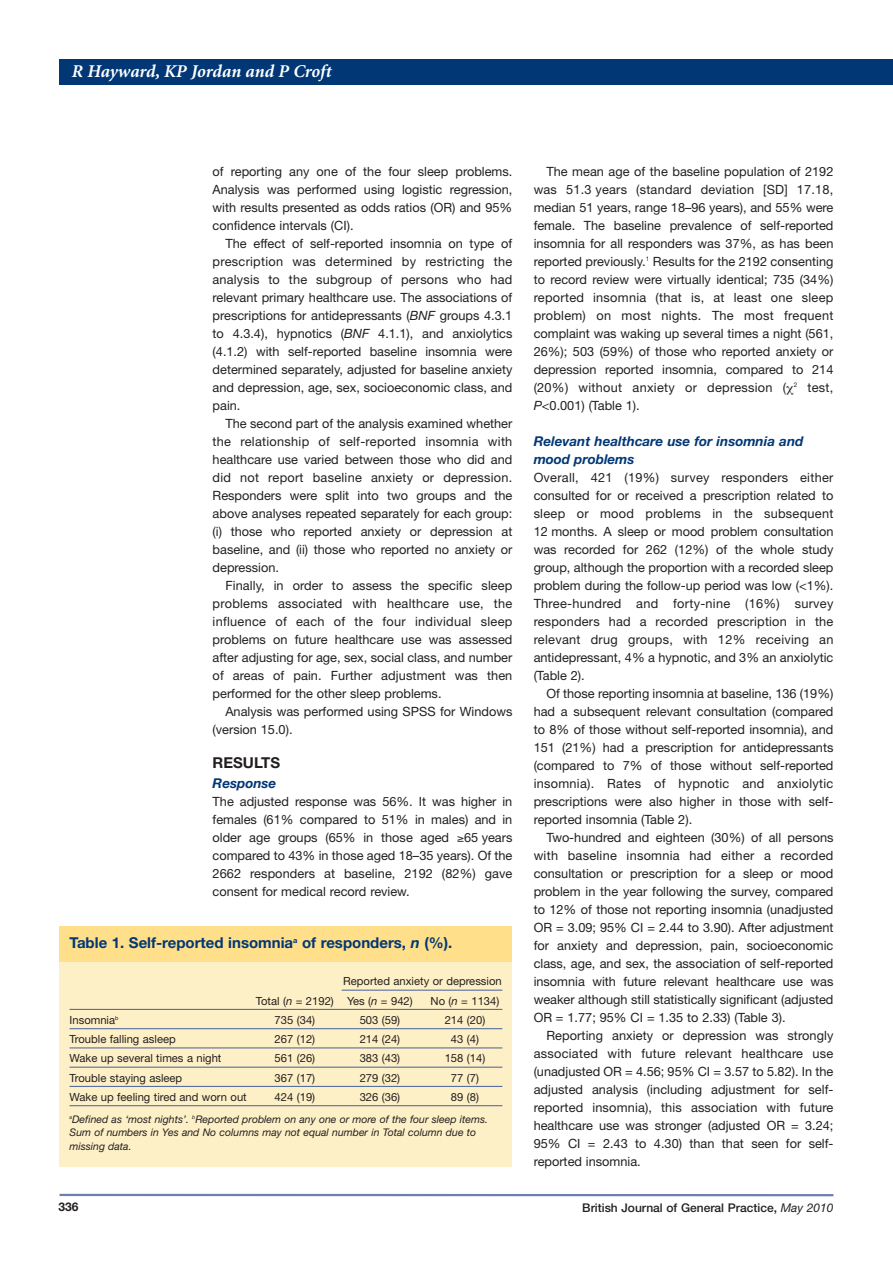
<style>
.page{position:relative;width:893px;height:1263px;background:#fff}
.page>*{position:absolute;margin:0;border:0;box-sizing:border-box;transform-origin:0 0}
.t1{font:italic 700 18px "Minion";color:#fff}
.t2{font:700 15px "Helvetica Neue";color:#013775}
.t3{font:700 15px "Helvetica Neue";color:#231f20}
.t4{font:italic 700 13.5px/18px "Helvetica Neue";color:#013775}
.t5{font:12.75px/18px "Helvetica Neue";color:#231f20;text-align:justify}
.t6{font:500 12px "Helvetica Neue";color:#231f20}
.t7{font:700 12px "Helvetica Neue";color:#231f20}
.t8{font:11.25px/19.2px "Helvetica Neue";color:#231f20}
.t9{font:italic 10.5px/13.5px "Helvetica Neue";color:#231f20}
.s1{font-style:italic}
.s2{font-weight:400;font-style:italic}
</style>
<div class="page">
<div style="left:60px;top:60px;width:833px;height:25px;background:#013775"></div>
<hr style="left:60px;top:1194px;width:773px;height:2px;background:#6e7fad">
<div style="left:60px;top:926px;width:452px;height:241px;background:#fef0c6"></div>
<hr style="left:342px;top:989px;width:160px;height:2px;background:#596ea1">
<hr style="left:70px;top:1009px;width:432px;height:1px;background:#596ea1">
<hr style="left:70px;top:1028px;width:432px;height:1px;background:#596ea1">
<hr style="left:70px;top:1047px;width:432px;height:1px;background:#596ea1">
<hr style="left:70px;top:1066px;width:432px;height:2px;background:#596ea1">
<hr style="left:70px;top:1086px;width:432px;height:1px;background:#596ea1">
<hr style="left:70px;top:1105px;width:432px;height:1px;background:#596ea1">
<div style="left:60px;top:926px;width:452px;height:36px;background:#ffdf89"></div>
<h1 class="t1" style="left:72px;top:64px;width:261px">R Hayward, KP Jordan and P Croft</h1>
<p class="t5" style="left:213px;top:163px;width:301px">of reporting any one of the four sleep problems.<br>Analysis was performed using logistic regression, with results presented as odds ratios (OR) and 95% confidence intervals (CI).</p>
<p class="t5" style="left:213px;top:235px;width:301px;text-indent:13px">The effect of self-reported insomnia on type of prescription was determined by restricting the analysis to the subgroup of persons who had relevant primary healthcare use. The associations of prescriptions for antidepressants (<span class="s1">BNF</span> groups 4.3.1 to 4.3.4), hypnotics (<span class="s1">BNF</span> 4.1.1), and anxiolytics (4.1.2) with self-reported baseline insomnia were determined separately, adjusted for baseline anxiety and depression, age, sex, socioeconomic class, and pain.</p>
<p class="t5" style="left:213px;top:415px;width:301px;text-indent:13px">The second part of the analysis examined whether the relationship of self-reported insomnia with healthcare use varied between those who did and did not report baseline anxiety or depression.<br>Responders were split into two groups and the above analyses repeated separately for each group: (i) those who reported anxiety or depression at baseline, and (ii) those who reported no anxiety or depression.</p>
<p class="t5" style="left:213px;top:577px;width:301px;text-indent:13px">Finally, in order to assess the specific sleep problems associated with healthcare use, the influence of each of the four individual sleep problems on future healthcare use was assessed after adjusting for age, sex, social class, and number of areas of pain. Further adjustment was then performed for the other sleep problems.</p>
<p class="t5" style="left:213px;top:703px;width:301px;text-indent:13px">Analysis was performed using SPSS for Windows (version 15.0).</p>
<p class="t3" style="left:213px;top:757px;width:69px">RESULTS</p>
<p class="t4" style="left:213px;top:775px;width:65px">Response</p>
<p class="t5" style="left:213px;top:793px;width:301px">The adjusted response was 56%. It was higher in females (61% compared to 51% in males) and in older age groups (65% in those aged ≥65 years compared to 43% in those aged 18–35 years). Of the 2662 responders at baseline, 2192 (82%) gave consent for medical record review.</p>
<p class="t2" style="left:70px;top:937px;width:384px">Table 1. Self-reported insomnia<sup>a</sup> of responders, <span class="s1">n</span> (%).</p>
<p class="t8" style="left:256px;top:973px;width:247px;text-indent:87px">Reported anxiety or depression<br>Total (<span class="s1">n</span> = 2192) Yes (<span class="s1">n</span> = 942)</p>
<p class="t8" style="left:431px;top:992px;width:70px">No (<span class="s1">n</span> = 1134)</p>
<p class="t8" style="left:70px;top:1011px;width:50px">Insomnia<sup>b</sup></p>
<p class="t8" style="left:275px;top:1011px;width:42px">735 (34)</p>
<p class="t8" style="left:360px;top:1011px;width:42px">503 (59)</p>
<p class="t8" style="left:445px;top:1011px;width:42px">214 (20)</p>
<p class="t8" style="left:70px;top:1030px;width:108px">Trouble falling asleep</p>
<p class="t8" style="left:275px;top:1030px;width:42px">267 (12)</p>
<p class="t8" style="left:360px;top:1030px;width:42px">214 (24)</p>
<p class="t8" style="left:451px;top:1030px;width:30px">43 (4)</p>
<p class="t8" style="left:70px;top:1050px;width:153px">Wake up several times a night</p>
<p class="t8" style="left:275px;top:1050px;width:42px">561 (26)</p>
<p class="t8" style="left:360px;top:1050px;width:42px">383 (43)</p>
<p class="t8" style="left:445px;top:1050px;width:42px">158 (14)</p>
<p class="t8" style="left:70px;top:1069px;width:114px">Trouble staying asleep</p>
<p class="t8" style="left:275px;top:1069px;width:42px">367 (17)</p>
<p class="t8" style="left:360px;top:1069px;width:42px">279 (32)</p>
<p class="t8" style="left:451px;top:1069px;width:30px">77 (7)</p>
<p class="t8" style="left:70px;top:1088px;width:179px">Wake up feeling tired and worn out</p>
<p class="t8" style="left:275px;top:1088px;width:42px">424 (19)</p>
<p class="t8" style="left:360px;top:1088px;width:42px">326 (36)</p>
<p class="t8" style="left:451px;top:1088px;width:30px">89 (8)</p>
<p class="t9" style="left:70px;top:1113px;width:420px"><sup>a</sup>Defined as ‘most nights’. <sup>b</sup>Reported problem on any one or more of the four sleep items.<br>Sum of numbers in Yes and No columns may not equal number in Total column due to missing data.</p>
<p class="t5" style="left:534px;top:163px;width:301px;text-indent:13px">The mean age of the baseline population of 2192 was 51.3 years (standard deviation [SD] 17.18, median 51 years, range 18–96 years), and 55% were female. The baseline prevalence of self-reported insomnia for all responders was 37%, as has been reported previously.<sup>1</sup> Results for the 2192 consenting to record review were virtually identical; 735 (34%) reported insomnia (that is, at least one sleep problem) on most nights. The most frequent complaint was waking up several times a night (561, 26%); 503 (59%) of those who reported anxiety or depression reported insomnia, compared to 214 (20%) without anxiety or depression ( <sup>2</sup> test, <span class="s1">P</span>&lt;0.001) (Table 1).</p>
<p class="t4" style="left:534px;top:433px;width:271px">Relevant healthcare use for insomnia and mood problems</p>
<p class="t5" style="left:534px;top:469px;width:301px">Overall, 421 (19%) survey responders either consulted for or received a prescription related to sleep or mood problems in the subsequent 12 months. A sleep or mood problem consultation was recorded for 262 (12%) of the whole study group, although the proportion with a recorded sleep problem during the follow-up period was low (&lt;1%).<br>Three-hundred and forty-nine (16%) survey responders had a recorded prescription in the relevant drug groups, with 12% receiving an antidepressant, 4% a hypnotic, and 3% an anxiolytic (Table 2).</p>
<p class="t5" style="left:534px;top:685px;width:301px;text-indent:13px">Of those reporting insomnia at baseline, 136 (19%) had a subsequent relevant consultation (compared to 8% of those without self-reported insomnia), and 151 (21%) had a prescription for antidepressants (compared to 7% of those without self-reported insomnia). Rates of hypnotic and anxiolytic prescriptions were also higher in those with self&shy;reported insomnia (Table 2).</p>
<p class="t5" style="left:534px;top:829px;width:301px;text-indent:13px">Two-hundred and eighteen (30%) of all persons with baseline insomnia had either a recorded consultation or prescription for a sleep or mood problem in the year following the survey, compared to 12% of those not reporting insomnia (unadjusted OR = 3.09; 95% CI = 2.44 to 3.90). After adjustment for anxiety and depression, pain, socioeconomic class, age, and sex, the association of self-reported insomnia with future relevant healthcare use was weaker although still statistically significant (adjusted OR = 1.77; 95% CI = 1.35 to 2.33) (Table 3).</p>
<p class="t5" style="left:534px;top:1027px;width:301px;text-indent:13px">Reporting anxiety or depression was strongly associated with future relevant healthcare use (unadjusted OR = 4.56; 95% CI = 3.57 to 5.82). In the adjusted analysis (including adjustment for self&shy;reported insomnia), this association with future healthcare use was stronger (adjusted OR = 3.24; 95% CI = 2.43 to 4.30) than that seen for self&shy;reported insomnia.</p>
<p class="t7" style="left:58px;top:1202px;width:22px">336</p>
<p class="t6" style="left:582px;top:1203px;width:253px">British Journal of General Practice, <span class="s2">May 2010</span></p>
</div>
